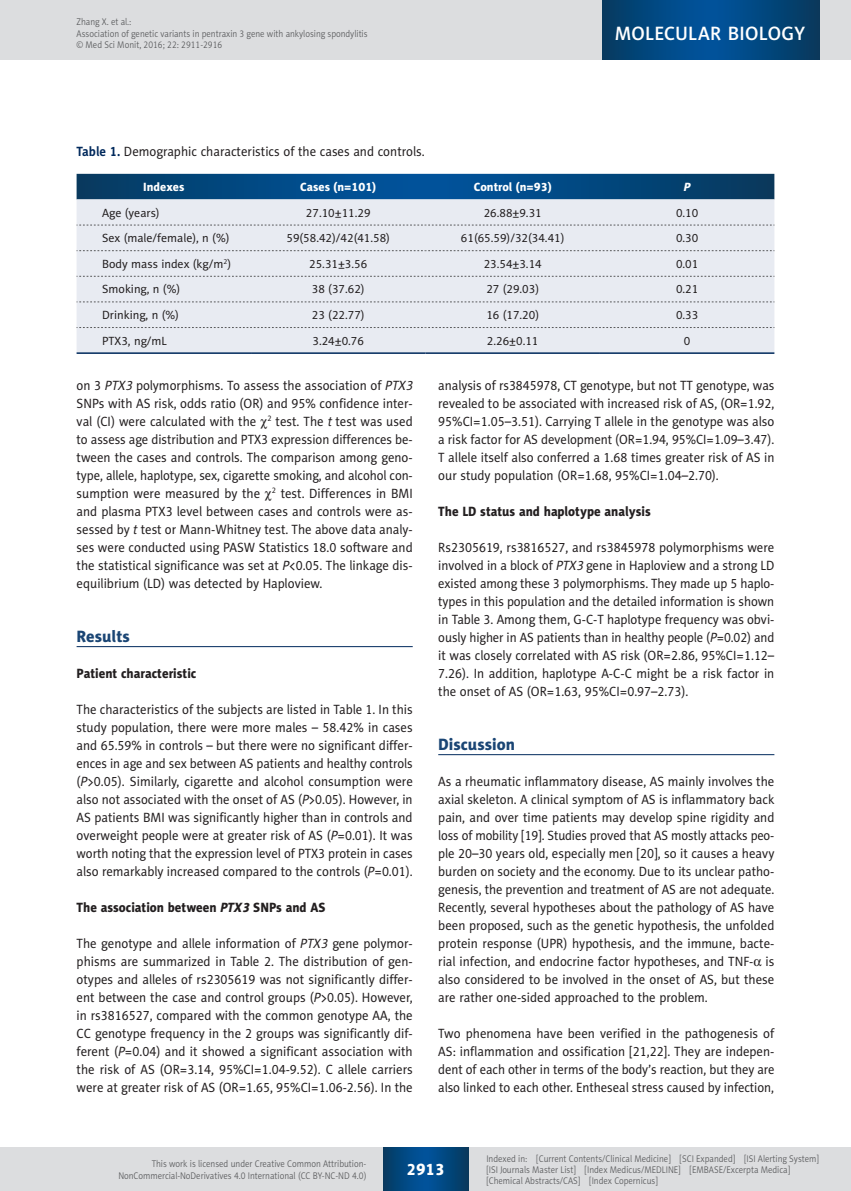
<style>
.page{position:relative;width:851px;height:1191px;background:#fff}
.page>*{position:absolute;margin:0;border:0;box-sizing:border-box;transform-origin:0 0}
.t1{font:19.5px "Naomi Sans EFN Medium";letter-spacing:.015em;color:#fff}
.MSM_Headline_1{font:16.5px "Naomi Sans EFN Heavy";color:#1a4574}
.t2{font:16.5px "Naomi Sans EFN Heavy";color:#fff}
.MSM_Body{font:13.5px/18px "Naomi Sans EFN";color:#231f20;text-align:justify;scale:.95 1}
.MSM_Body-2{font:13.5px/18px "Naomi Sans EFN";color:#231f20;text-align:justify;scale:.94 1}
.MSM_Headline_2{font:13.5px "Naomi Sans EFN Heavy";color:#231f20;scale:.95 1}
.MSM_Tabela_zawartosc{font:12px "Naomi Sans EFN";color:#231f20}
.MSM_Tabela_Head{font:12px "Naomi Sans EFN Heavy";color:#fff}
.MSM_Tabela_Head-2{font:italic 12px "Naomi Sans EFN Heavy";color:#fff}
.MSM_pagina_zywa{font:9.75px/11.2px "Naomi Sans EFN Light";color:#57585a;scale:.9 1}
.MSM_pagina_sygnatura{font:9.75px "Naomi Sans EFN Light";color:#57585a;scale:.9 1}
.s1{font-weight:700;color:#00295c}
.s2{font-style:italic}
.s3{font-family:"Standard Sym L"}
</style>
<div class="page">
<hr style="left:77px;top:646px;width:335px;height:1px;background:#00295c">
<hr style="left:438px;top:754px;width:336px;height:1px;background:#00295c">
<svg style="left:77px;top:174px;width:697px;height:25px;background:#02477e"></svg>
<div style="left:77px;top:199px;width:697px;height:153px;background:#e8ebf2"></div>
<svg style="left:77px;top:225px;width:697px;height:1px"></svg>
<svg style="left:77px;top:250px;width:697px;height:1px"></svg>
<svg style="left:77px;top:276px;width:697px;height:1px"></svg>
<svg style="left:77px;top:302px;width:697px;height:1px"></svg>
<svg style="left:77px;top:327px;width:697px;height:1px"></svg>
<hr style="left:77px;top:352px;width:174px;height:2px;background:#00295c">
<hr style="left:251px;top:352px;width:174px;height:2px;background:#00295c">
<hr style="left:425px;top:352px;width:175px;height:2px;background:#00295c">
<hr style="left:600px;top:352px;width:174px;height:2px;background:#00295c">
<div style="left:0;top:1148px;width:850px;height:43px;background:#dcdddf"></div>
<svg style="left:383px;top:1147px;width:85px;height:43px;background:#02477e"></svg>
<div style="left:0;top:0;width:850px;height:60px;background:#dcdddf"></div>
<svg style="left:602px;top:0;width:217px;height:60px;background:#02477e"></svg>
<p class="MSM_pagina_zywa" style="left:77px;top:16px;width:325px">Zhang X. et al.:<br>Association of genetic variants in pentraxin 3 gene with ankylosing spondylitis</p>
<p class="MSM_pagina_sygnatura" style="left:77px;top:39px;width:163px">© Med Sci Monit, 2016; 22: 2911-2916</p>
<p class="MSM_Body" style="left:77px;top:142px;width:368px"><span class="s1">Table 1.</span> Demographic characteristics of the cases and controls.</p>
<h1 class="t1" style="left:614px;top:22px;width:192px">MOLECULAR BIOLOGY</h1>
<p class="MSM_Tabela_Head" style="left:143px;top:180px;width:43px">Indexes</p>
<p class="MSM_Tabela_Head" style="left:300px;top:180px;width:77px">Cases (n=101)</p>
<p class="MSM_Tabela_Head" style="left:474px;top:180px;width:79px">Control (n=93)</p>
<p class="MSM_Tabela_Head-2" style="left:683px;top:180px;width:8px">P</p>
<p class="MSM_Tabela_zawartosc" style="left:102px;top:206px;width:59px">Age (years)</p>
<p class="MSM_Tabela_zawartosc" style="left:306px;top:206px;width:66px">27.10±11.29</p>
<p class="MSM_Tabela_zawartosc" style="left:483px;top:206px;width:60px">26.88±9.31</p>
<p class="MSM_Tabela_zawartosc" style="left:676px;top:206px;width:24px">0.10</p>
<p class="MSM_Tabela_zawartosc" style="left:102px;top:231px;width:129px">Sex (male/female), n (%)</p>
<p class="MSM_Tabela_zawartosc" style="left:286px;top:231px;width:105px">59(58.42)/42(41.58)</p>
<p class="MSM_Tabela_zawartosc" style="left:461px;top:231px;width:105px">61(65.59)/32(34.41)</p>
<p class="MSM_Tabela_zawartosc" style="left:676px;top:231px;width:24px">0.30</p>
<p class="MSM_Tabela_zawartosc" style="left:102px;top:257px;width:130px">Body mass index (kg/m<sup>2</sup>)</p>
<p class="MSM_Tabela_zawartosc" style="left:309px;top:257px;width:60px">25.31±3.56</p>
<p class="MSM_Tabela_zawartosc" style="left:483px;top:257px;width:60px">23.54±3.14</p>
<p class="MSM_Tabela_zawartosc" style="left:676px;top:257px;width:24px">0.01</p>
<p class="MSM_Tabela_zawartosc" style="left:102px;top:282px;width:80px">Smoking, n (%)</p>
<p class="MSM_Tabela_zawartosc" style="left:312px;top:282px;width:54px">38 (37.62)</p>
<p class="MSM_Tabela_zawartosc" style="left:486px;top:282px;width:54px">27 (29.03)</p>
<p class="MSM_Tabela_zawartosc" style="left:676px;top:282px;width:24px">0.21</p>
<p class="MSM_Tabela_zawartosc" style="left:102px;top:308px;width:78px">Drinking, n (%)</p>
<p class="MSM_Tabela_zawartosc" style="left:312px;top:308px;width:54px">23 (22.77)</p>
<p class="MSM_Tabela_zawartosc" style="left:486px;top:308px;width:54px">16 (17.20)</p>
<p class="MSM_Tabela_zawartosc" style="left:676px;top:308px;width:24px">0.33</p>
<p class="MSM_Tabela_zawartosc" style="left:102px;top:334px;width:66px">PTX3, ng/mL</p>
<p class="MSM_Tabela_zawartosc" style="left:312px;top:334px;width:53px">3.24±0.76</p>
<p class="MSM_Tabela_zawartosc" style="left:487px;top:334px;width:53px">2.26±0.11</p>
<p class="MSM_Tabela_zawartosc" style="left:683px;top:334px;width:8px">0</p>
<p class="MSM_Body" style="left:77px;top:376px;width:355px">on 3 <span class="s2">PTX3</span> polymorphisms. To assess the association of <span class="s2">PTX3<br></span>SNPs with AS risk, odds ratio (OR) and 95% confidence inter&shy;val (CI) were calculated with the <span class="s3">C</span><sup>2</sup> test. The <span class="s2">t</span> test was used to assess age distribution and PTX3 expression differences be&shy;tween the cases and controls. The comparison among geno&shy;type, allele, haplotype, sex, cigarette smoking, and alcohol con&shy;sumption were measured by the <span class="s3">C</span><sup>2</sup> test. Differences in BMI and plasma PTX3 level between cases and controls were as&shy;sessed by <span class="s2">t</span> test or Mann-Whitney test. The above data analy&shy;ses were conducted using PASW Statistics 18.0 software and the statistical significance was set at <span class="s2">P</span>&lt;0.05. The linkage dis&shy;equilibrium (LD) was detected by Haploview.</p>
<p class="MSM_Headline_1" style="left:77px;top:626px;width:55px">Results</p>
<p class="MSM_Headline_2" style="left:77px;top:665px;width:128px">Patient characteristic</p>
<p class="MSM_Body" style="left:77px;top:700px;width:355px">The characteristics of the subjects are listed in Table 1. In this study population, there were more males – 58.42% in cases and 65.59% in controls – but there were no significant differ&shy;ences in age and sex between AS patients and healthy controls (<span class="s2">P</span>&gt;0.05). Similarly, cigarette and alcohol consumption were also not associated with the onset of AS (<span class="s2">P</span>&gt;0.05). However, in AS patients BMI was significantly higher than in controls and overweight people were at greater risk of AS (<span class="s2">P</span>=0.01). It was worth noting that the expression level of PTX3 protein in cases also remarkably increased compared to the controls (<span class="s2">P</span>=0.01).</p>
<p class="MSM_Headline_2" style="left:77px;top:899px;width:263px">The association between <span class="s2">PTX3</span> SNPs and AS</p>
<p class="MSM_Body" style="left:77px;top:934px;width:355px">The genotype and allele information of <span class="s2">PTX3</span> gene polymor&shy;phisms are summarized in Table 2. The distribution of gen&shy;otypes and alleles of rs2305619 was not significantly differ&shy;ent between the case and control groups (<span class="s2">P</span>&gt;0.05). However, in rs3816527, compared with the common genotype AA, the CC genotype frequency in the 2 groups was significantly dif&shy;ferent (<span class="s2">P</span>=0.04) and it showed a significant association with the risk of AS (OR=3.14, 95%CI=1.04-9.52). C allele carriers were at greater risk of AS (OR=1.65, 95%CI=1.06-2.56). In the</p>
<p class="MSM_Body-2" style="left:438px;top:376px;width:359px">analysis of rs3845978, CT genotype, but not TT genotype, was revealed to be associated with increased risk of AS, (OR=1.92, 95%CI=1.05–3.51). Carrying T allele in the genotype was also a risk factor for AS development (OR=1.94, 95%CI=1.09–3.47).<br>T allele itself also conferred a 1.68 times greater risk of AS in our study population (OR=1.68, 95%CI=1.04–2.70).</p>
<p class="MSM_Headline_2" style="left:438px;top:503px;width:225px">The LD status and haplotype analysis</p>
<p class="MSM_Body" style="left:438px;top:538px;width:355px">Rs2305619, rs3816527, and rs3845978 polymorphisms were involved in a block of <span class="s2">PTX3</span> gene in Haploview and a strong LD existed among these 3 polymorphisms. They made up 5 haplo&shy;types in this population and the detailed information is shown in Table 3. Among them, G-C-T haplotype frequency was obvi&shy;ously higher in AS patients than in healthy people (<span class="s2">P</span>=0.02) and it was closely correlated with AS risk (OR=2.86, 95%CI=1.12– 7.26). In addition, haplotype A-C-C might be a risk factor in the onset of AS (OR=1.63, 95%CI=0.97–2.73).</p>
<p class="MSM_Headline_1" style="left:438px;top:734px;width:78px">Discussion</p>
<p class="MSM_Body" style="left:438px;top:772px;width:355px">As a rheumatic inflammatory disease, AS mainly involves the axial skeleton. A clinical symptom of AS is inflammatory back pain, and over time patients may develop spine rigidity and loss of mobility [19]. Studies proved that AS mostly attacks peo&shy;ple 20–30 years old, especially men [20], so it causes a heavy burden on society and the economy. Due to its unclear patho&shy;genesis, the prevention and treatment of AS are not adequate.<br>Recently, several hypotheses about the pathology of AS have been proposed, such as the genetic hypothesis, the unfolded protein response (UPR) hypothesis, and the immune, bacte&shy;rial infection, and endocrine factor hypotheses, and TNF-<span class="s3">A</span> is also considered to be involved in the onset of AS, but these are rather one-sided approached to the problem.</p>
<p class="MSM_Body" style="left:438px;top:1024px;width:355px">Two phenomena have been verified in the pathogenesis of AS: inflammation and ossification [21,22]. They are indepen&shy;dent of each other in terms of the body’s reaction, but they are also linked to each other. Entheseal stress caused by infection,</p>
<p class="MSM_pagina_zywa" style="left:118px;top:1158px;width:277px;text-align:right">This work is licensed under Creative Common Attribution-<br>NonCommercial-NoDerivatives 4.0 International (CC BY-NC-ND 4.0)</p>
<p class="t2" style="left:406px;top:1159px;width:40px">2913</p>
<p class="MSM_pagina_zywa" style="left:486px;top:1152px;width:371px">Indexed in: [Current Contents/Clinical Medicine] [SCI Expanded] [ISI Alerting System] [ISI Journals Master List] [Index Medicus/MEDLINE] [EMBASE/Excerpta Medica] [Chemical Abstracts/CAS] [Index Copernicus]</p>
</div>
